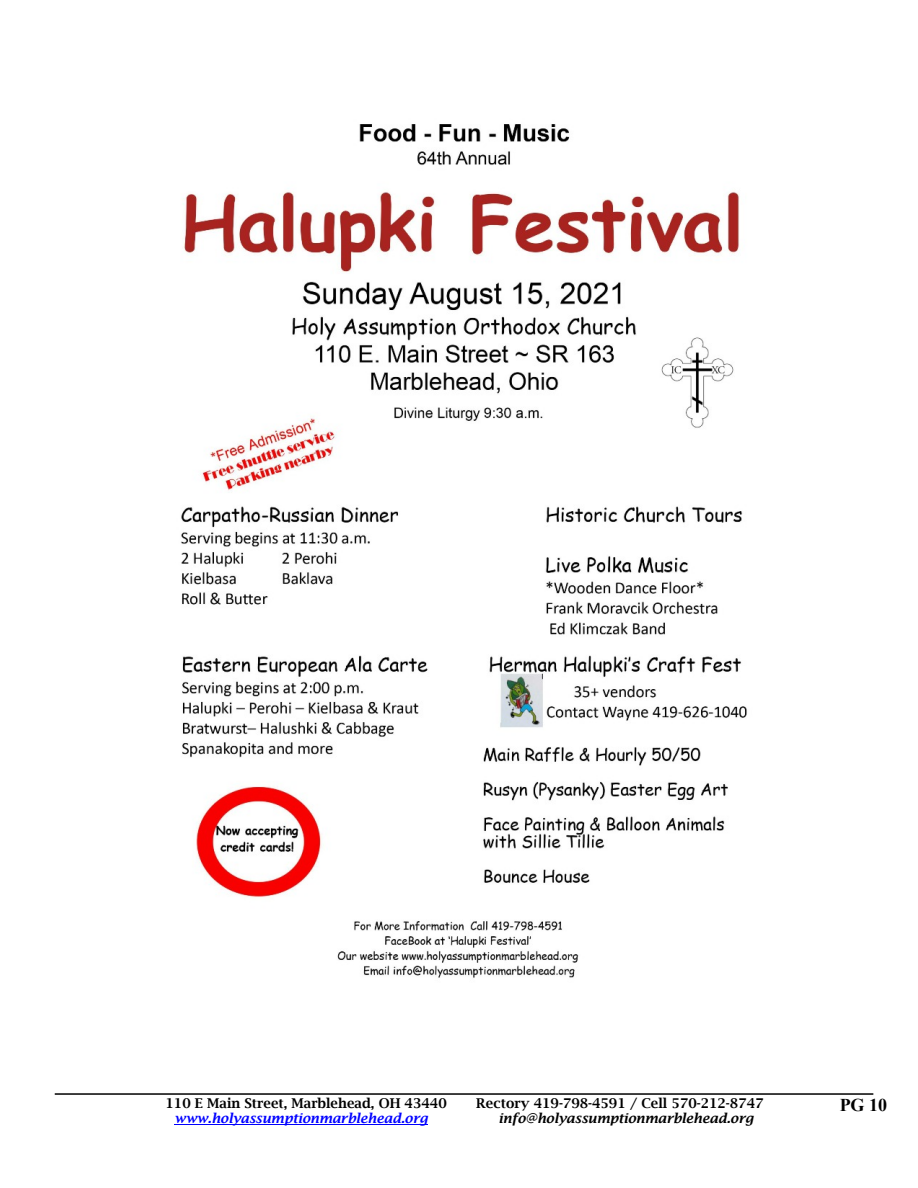
<style>
.page{position:relative;width:918px;height:1188px;background:#fff}
.page>*{position:absolute;margin:0;border:0;box-sizing:border-box;transform-origin:0 0}
.t1{font:700 18px "Times New Roman";color:#000}
.t2{font:600 13.5px "Lucida Bright";color:#000}
.t3{font:italic 600 13.5px "Lucida Bright";color:#000}
.t4{font:italic 600 13.5px "Lucida Bright";color:#00f}
</style>
<div class="page">
<hr style="left:55px;top:1093px;width:818px;height:2px;background:#000">
<hr style="left:175px;top:1124px;width:253px;height:1px;background:#00f">
<img style="left:181px;top:124px;width:566px;height:854px">
<p class="t2" style="left:166px;top:1097px;width:283px">110 E Main Street, Marblehead, OH 43440</p>
<p class="t2" style="left:476px;top:1097px;width:289px">Rectory 419-798-4591 / Cell 570-212-8747</p>
<p class="t4" style="left:175px;top:1113px;width:255px">www.holyassumptionmarblehead.org</p>
<p class="t3" style="left:499px;top:1113px;width:256px">info@holyassumptionmarblehead.org</p>
<h1 class="t1" style="left:840px;top:1099px;width:49px">PG 10</h1>
</div>
